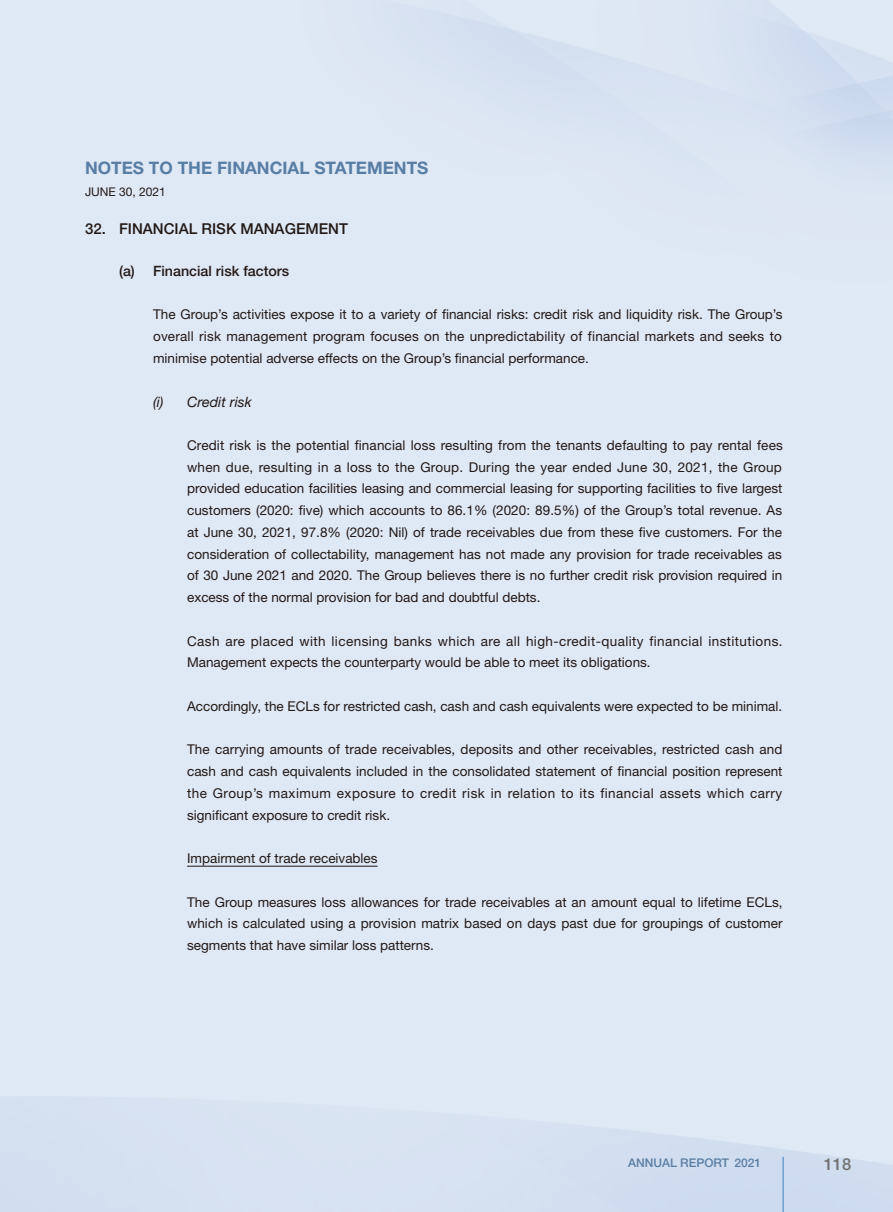
<style>
.page{position:relative;width:893px;height:1212px;background:#fff}
.page>*{position:absolute;margin:0;border:0;box-sizing:border-box;transform-origin:0 0}
.t1{font:700 17.25px "Helvetica Neue LT Std";color:#597ea4}
.t2{font:500 16.5px "Helvetica Neue LT Std";color:#727272}
.Subhead_1{font:500 15px "Helvetica Neue LT Std";color:#231916}
.Subhead_2{font:500 14.25px "Helvetica Neue LT Std";color:#231916}
.Subhead_3{font:italic 14.25px "Helvetica Neue LT Std";color:#231916}
.Body_Text{font:13.5px/21.8px "Helvetica Neue LT Std";color:#231916;text-align:justify}
.Body_Text-2{font:13.5px/21.8px "Helvetica Neue LT Std";letter-spacing:.03em;color:#231916}
.t3{font:500 12px "Helvetica Neue LT Std";color:#597ea4}
.t4{font:12px "Helvetica Neue LT Std";color:#231916}
</style>
<div class="page">
<hr style="left:782px;top:1157px;width:2px;height:55px;background:#72a0cf">
<hr style="left:187px;top:866px;width:191px;height:1px;background:#231916">
<p class="t1" style="left:85px;top:157px;width:345px">NOTES TO THE FINANCIAL STATEMENTS</p>
<p class="t4" style="left:85px;top:184px;width:82px">JUNE 30, 2021</p>
<p class="Subhead_1" style="left:85px;top:219px;width:264px">32. FINANCIAL RISK MANAGEMENT</p>
<p class="Subhead_2" style="left:119px;top:263px;width:172px">(a) Financial risk factors</p>
<p class="Body_Text" style="left:153px;top:303px;width:631px">The Group’s activities expose it to a variety of financial risks: credit risk and liquidity risk. The Group’s overall risk management program focuses on the unpredictability of financial markets and seeks to minimise potential adverse effects on the Group’s financial performance.</p>
<p class="Subhead_3" style="left:153px;top:393px;width:100px">(i) Credit risk</p>
<p class="Body_Text" style="left:187px;top:434px;width:597px">Credit risk is the potential financial loss resulting from the tenants defaulting to pay rental fees when due, resulting in a loss to the Group. During the year ended June 30, 2021, the Group provided education facilities leasing and commercial leasing for supporting facilities to five largest customers (2020: five) which accounts to 86.1% (2020: 89.5%) of the Group’s total revenue. As at June 30, 2021, 97.8% (2020: Nil) of trade receivables due from these five customers. For the consideration of collectability, management has not made any provision for trade receivables as of 30 June 2021 and 2020. The Group believes there is no further credit risk provision required in excess of the normal provision for bad and doubtful debts.</p>
<p class="Body_Text-2" style="left:187px;top:630px;width:597px">Cash are placed with licensing banks which are all high-credit-quality financial institutions.<br>Management expects the counterparty would be able to meet its obligations.</p>
<p class="Body_Text" style="left:187px;top:695px;width:597px">Accordingly, the ECLs for restricted cash, cash and cash equivalents were expected to be minimal.</p>
<p class="Body_Text" style="left:187px;top:738px;width:597px">The carrying amounts of trade receivables, deposits and other receivables, restricted cash and cash and cash equivalents included in the consolidated statement of financial position represent the Group’s maximum exposure to credit risk in relation to its financial assets which carry significant exposure to credit risk.</p>
<p class="Body_Text" style="left:187px;top:847px;width:192px">Impairment of trade receivables</p>
<p class="Body_Text" style="left:187px;top:891px;width:597px">The Group measures loss allowances for trade receivables at an amount equal to lifetime ECLs, which is calculated using a provision matrix based on days past due for groupings of customer segments that have similar loss patterns.</p>
<p class="t3" style="left:628px;top:1155px;width:135px">ANNUAL REPORT 2021</p>
<p class="t2" style="left:824px;top:1155px;width:29px">118</p>
</div>
